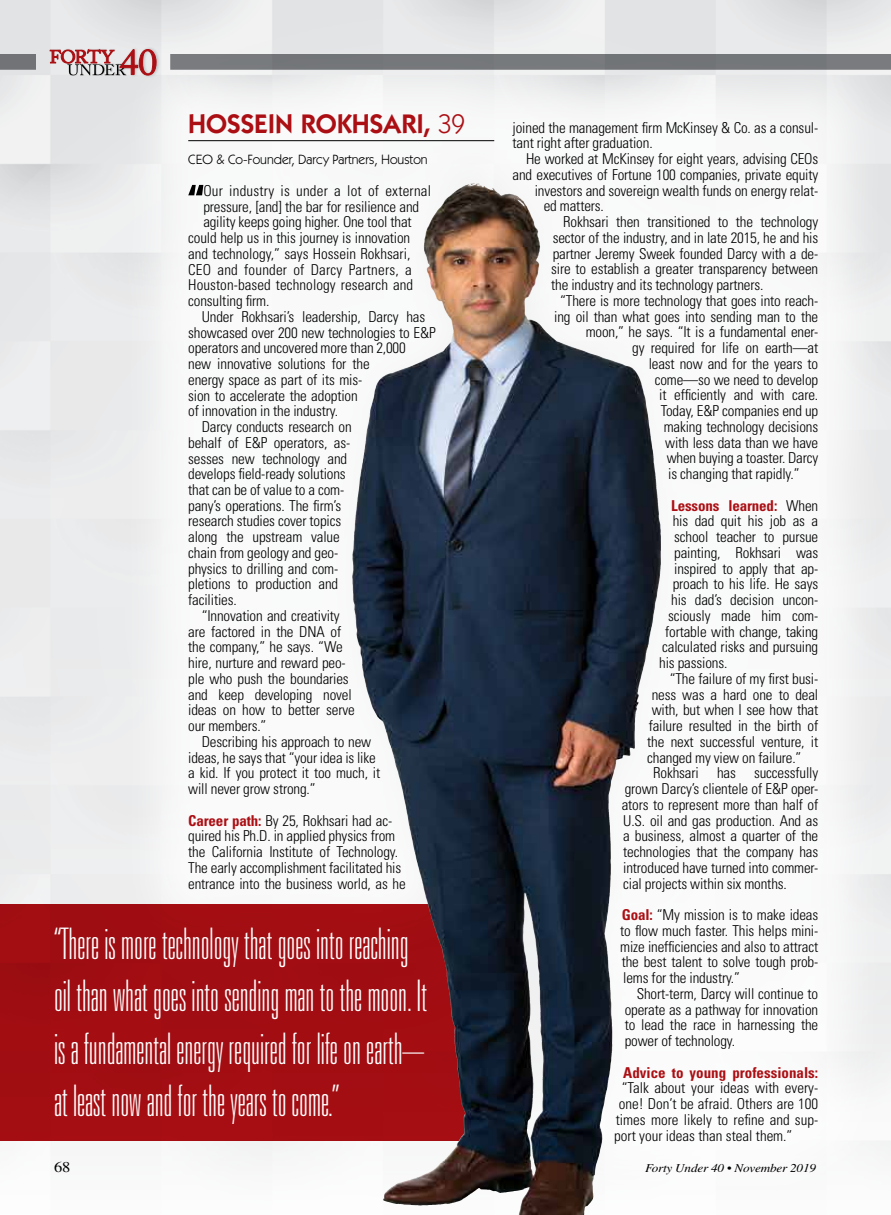
<style>
.page{position:relative;width:891px;height:1215px;background:#fff}
.page>*{position:absolute;margin:0;border:0;box-sizing:border-box;transform-origin:0 0}
.t1{font:ultra-condensed 58.65px "Univers";color:#000}
.t2{font:100 ultra-condensed 43.5px/52.2px "Univers";color:#fff}
.t3{font:600 27px "Itc Kabel";color:#ab0f14}
.t4{font:300 condensed 15px/15.8px "Univers";letter-spacing:-.01em;color:#000}
.t5{font:300 condensed 15px "Univers";letter-spacing:.015em;color:#000}
.t6{font:700 condensed 15px "Univers";color:#ab0f14}
.t7{font:15px "Times LT Std";color:#000;scale:1.1 1}
.t8{font:13.5px "Itc Kabel";color:#000}
.t9{font:italic 12px "Times LT Std";letter-spacing:-.015em;color:#000;scale:1.1 1}
.s1{font-weight:400}
.s2{font-weight:700;color:#ab0f14}
.s3{font-weight:300;color:#000}
</style>
<div class="page">
<img style="left:0;top:0;width:891px;height:1215px">
<div style="left:118px;top:43px;width:771px;height:1170px;background:#fff;opacity:.75"></div>
<hr style="left:188px;top:140px;width:306px;height:1px;background:#000">
<div style="left:0;top:904px;width:481px;height:237px;background:#a20e12"></div>
<img style="left:424px;top:183px;width:52px;height:65px">
<div style="left:0;top:54px;width:36px;height:16px;background:#717376"></div>
<div style="left:170px;top:54px;width:721px;height:16px;background:#75777b"></div>
<div style="left:67px;top:64px;width:60px;height:12px;background:#000;opacity:.21"></div>
<div style="left:118px;top:46px;width:42px;height:32px;background:#000;opacity:.21"></div>
<svg style="left:50px;top:49px;width:106px;height:26px;background:#c4989a"></svg>
<h3 class="t3" style="left:188px;top:108px;width:278px">HOSSEIN ROKHSARI, <span class="s1">39</span></h3>
<p class="t8" style="left:188px;top:152px;width:241px">CEO &amp; Co-Founder, Darcy Partners, Houston</p>
<h1 class="t1" style="left:188px;top:173px;width:18px">“</h1>
<p class="t5" style="left:203px;top:181px;width:229px">Our industry is under a lot of external</p>
<p class="t4" style="left:203px;top:198px;width:217px">pressure, [and] the bar for resilience and</p>
<p class="t4" style="left:203px;top:214px;width:210px">agility keeps going higher. One tool that</p>
<p class="t4" style="left:188px;top:230px;width:224px">could help us in this journey is innovation</p>
<p class="t4" style="left:188px;top:246px;width:224px">and technology,” says Hossein Rokhsari,</p>
<p class="t5" style="left:188px;top:260px;width:225px">CEO and founder of Darcy Partners, a</p>
<p class="t4" style="left:188px;top:277px;width:227px">Houston-based technology research and</p>
<p class="t4" style="left:188px;top:293px;width:83px">consulting firm.</p>
<p class="t4" style="left:202px;top:309px;width:225px">Under Rokhsari’s leadership, Darcy has</p>
<p class="t4" style="left:188px;top:324px;width:249px">showcased over 200 new technologies to E&amp;P</p>
<p class="t4" style="left:188px;top:340px;width:219px">operators and uncovered more than 2,000</p>
<p class="t4" style="left:188px;top:356px;width:183px">new innovative solutions for the</p>
<p class="t4" style="left:188px;top:372px;width:176px">energy space as part of its mis-</p>
<p class="t4" style="left:188px;top:387px;width:171px">sion to accelerate the adoption</p>
<p class="t4" style="left:188px;top:403px;width:151px">of innovation in the industry.</p>
<p class="t4" style="left:202px;top:419px;width:151px">Darcy conducts research on</p>
<p class="t4" style="left:188px;top:435px;width:163px">behalf of E&amp;P operators, as-</p>
<p class="t4" style="left:188px;top:450px;width:160px">sesses new technology and</p>
<p class="t4" style="left:188px;top:466px;width:159px">develops field-ready solutions</p>
<p class="t4" style="left:188px;top:482px;width:157px">that can be of value to a com-</p>
<p class="t4" style="left:188px;top:498px;width:155px">pany’s operations. The firm’s</p>
<p class="t4" style="left:188px;top:513px;width:155px">research studies cover topics</p>
<p class="t4" style="left:188px;top:529px;width:153px">along the upstream value</p>
<p class="t4" style="left:188px;top:545px;width:151px">chain from geology and geo-</p>
<p class="t4" style="left:188px;top:561px;width:152px">physics to drilling and com-</p>
<p class="t4" style="left:188px;top:576px;width:152px">pletions to production and</p>
<p class="t4" style="left:188px;top:592px;width:50px">facilities.</p>
<p class="t4" style="left:202px;top:608px;width:140px">“Innovation and creativity</p>
<p class="t4" style="left:188px;top:624px;width:155px">are factored in the DNA of</p>
<p class="t4" style="left:188px;top:639px;width:156px">the company,” he says. “We</p>
<p class="t4" style="left:188px;top:655px;width:159px">hire, nurture and reward peo-</p>
<p class="t4" style="left:188px;top:671px;width:162px">ple who push the boundaries</p>
<p class="t4" style="left:188px;top:687px;width:165px">and keep developing novel</p>
<p class="t4" style="left:188px;top:702px;width:168px">ideas on how to better serve</p>
<p class="t4" style="left:188px;top:718px;width:80px">our members.”</p>
<p class="t4" style="left:202px;top:734px;width:171px">Describing his approach to new</p>
<p class="t4" style="left:188px;top:750px;width:189px">ideas, he says that “your idea is like</p>
<p class="t4" style="left:188px;top:765px;width:194px">a kid. If you protect it too much, it</p>
<p class="t4" style="left:188px;top:781px;width:129px">will never grow strong.”</p>
<p class="t4" style="left:188px;top:813px;width:219px"><span class="s2">Career path:</span> By 25, Rokhsari had ac&shy;quired his Ph.D. in applied physics from the California Institute of Technology.<br>The early accomplishment facilitated his entrance into the business world, as he</p>
<p class="t4" style="left:513px;top:120px;width:307px">joined the management firm McKinsey &amp; Co. as a consul&shy;tant right after graduation.</p>
<p class="t4" style="left:526px;top:151px;width:294px">He worked at McKinsey for eight years, advising CEOs</p>
<p class="t4" style="left:513px;top:167px;width:307px">and executives of Fortune 100 companies, private equity</p>
<p class="t4" style="left:535px;top:183px;width:285px">investors and sovereign wealth funds on energy relat-</p>
<p class="t4" style="left:544px;top:198px;width:62px">ed matters.</p>
<p class="t4" style="left:563px;top:214px;width:257px">Rokhsari then transitioned to the technology</p>
<p class="t4" style="left:553px;top:230px;width:267px">sector of the industry, and in late 2015, he and his</p>
<p class="t4" style="left:553px;top:246px;width:267px">partner Jeremy Sweek founded Darcy with a de-</p>
<p class="t4" style="left:551px;top:261px;width:269px">sire to establish a greater transparency between</p>
<p class="t4" style="left:551px;top:277px;width:214px">the industry and its technology partners.</p>
<p class="t4" style="left:560px;top:293px;width:260px">“There is more technology that goes into reach-</p>
<p class="t4" style="left:554px;top:309px;width:265px">ing oil than what goes into sending man to the</p>
<p class="t4" style="left:586px;top:324px;width:234px">moon,” he says. “It is a fundamental ener-</p>
<p class="t4" style="left:632px;top:340px;width:187px">gy required for life on earth—at</p>
<p class="t4" style="left:649px;top:356px;width:171px">least now and for the years to</p>
<p class="t4" style="left:655px;top:372px;width:165px">come—so we need to develop</p>
<p class="t4" style="left:659px;top:387px;width:160px">it efficiently and with care.</p>
<p class="t4" style="left:661px;top:403px;width:159px">Today, E&amp;P companies end up</p>
<p class="t4" style="left:664px;top:419px;width:156px">making technology decisions</p>
<p class="t4" style="left:665px;top:435px;width:155px">with less data than we have</p>
<p class="t4" style="left:667px;top:450px;width:153px">when buying a toaster. Darcy</p>
<p class="t4" style="left:668px;top:466px;width:133px">is changing that rapidly.”</p>
<p class="t6" style="left:671px;top:496px;width:148px">Lessons learned: <span class="s3">When</span></p>
<p class="t4" style="left:673px;top:513px;width:147px">his dad quit his job as a</p>
<p class="t4" style="left:674px;top:529px;width:145px">school teacher to pursue</p>
<p class="t4" style="left:674px;top:545px;width:145px">painting, Rokhsari was</p>
<p class="t4" style="left:674px;top:561px;width:145px">inspired to apply that ap-</p>
<p class="t4" style="left:673px;top:576px;width:147px">proach to his life. He says</p>
<p class="t4" style="left:671px;top:592px;width:149px">his dad’s decision uncon-</p>
<p class="t4" style="left:668px;top:608px;width:151px">sciously made him com-</p>
<p class="t4" style="left:665px;top:624px;width:154px">fortable with change, taking</p>
<p class="t4" style="left:662px;top:639px;width:157px">calculated risks and pursuing</p>
<p class="t4" style="left:659px;top:655px;width:70px">his passions.</p>
<p class="t4" style="left:670px;top:671px;width:150px">“The failure of my first busi-</p>
<p class="t4" style="left:652px;top:687px;width:168px">ness was a hard one to deal</p>
<p class="t4" style="left:652px;top:702px;width:168px">with, but when I see how that</p>
<p class="t4" style="left:649px;top:718px;width:171px">failure resulted in the birth of</p>
<p class="t4" style="left:647px;top:734px;width:173px">the next successful venture, it</p>
<p class="t4" style="left:647px;top:750px;width:156px">changed my view on failure.”</p>
<p class="t4" style="left:653px;top:765px;width:167px">Rokhsari has successfully</p>
<p class="t4" style="left:625px;top:781px;width:195px">grown Darcy’s clientele of E&amp;P oper-</p>
<p class="t4" style="left:622px;top:797px;width:198px">ators to represent more than half of</p>
<p class="t4" style="left:623px;top:813px;width:197px">U.S. oil and gas production. And as</p>
<p class="t4" style="left:623px;top:828px;width:197px">a business, almost a quarter of the</p>
<p class="t4" style="left:623px;top:844px;width:196px">technologies that the company has</p>
<p class="t4" style="left:623px;top:860px;width:197px">introduced have turned into commer-</p>
<p class="t4" style="left:623px;top:876px;width:165px">cial projects within six months.</p>
<p class="t4" style="left:620px;top:907px;width:200px;text-align:justify"><span class="s2">Goal:</span> “My mission is to make ideas to flow much faster. This helps mini&shy;mize inefficiencies and also to attract the best talent to solve tough prob&shy;lems for the industry.”</p>
<p class="t4" style="left:625px;top:986px;width:195px;text-align:justify;text-indent:12px">Short-term, Darcy will continue to operate as a pathway for innovation to lead the race in harnessing the power of technology.</p>
<p class="t6" style="left:623px;top:1063px;width:197px">Advice to young professionals:</p>
<p class="t4" style="left:622px;top:1080px;width:198px">“Talk about your ideas with every-</p>
<p class="t4" style="left:619px;top:1096px;width:201px">one! Don’t be afraid. Others are 100</p>
<p class="t4" style="left:616px;top:1112px;width:204px">times more likely to refine and sup-</p>
<p class="t4" style="left:614px;top:1128px;width:180px">port your ideas than steal them.”</p>
<h2 class="t2" style="left:54px;top:918px;width:375px">“There is more technology that goes into reaching oil than what goes into sending man to the moon. It is a fundamental energy required for life on earth– at least now and for the years to come.”</h2>
<p class="t7" style="left:54px;top:1159px;width:16px">68</p>
<p class="t9" style="left:645px;top:1162px;width:157px">Forty Under 40 • November 2019</p>
</div>
